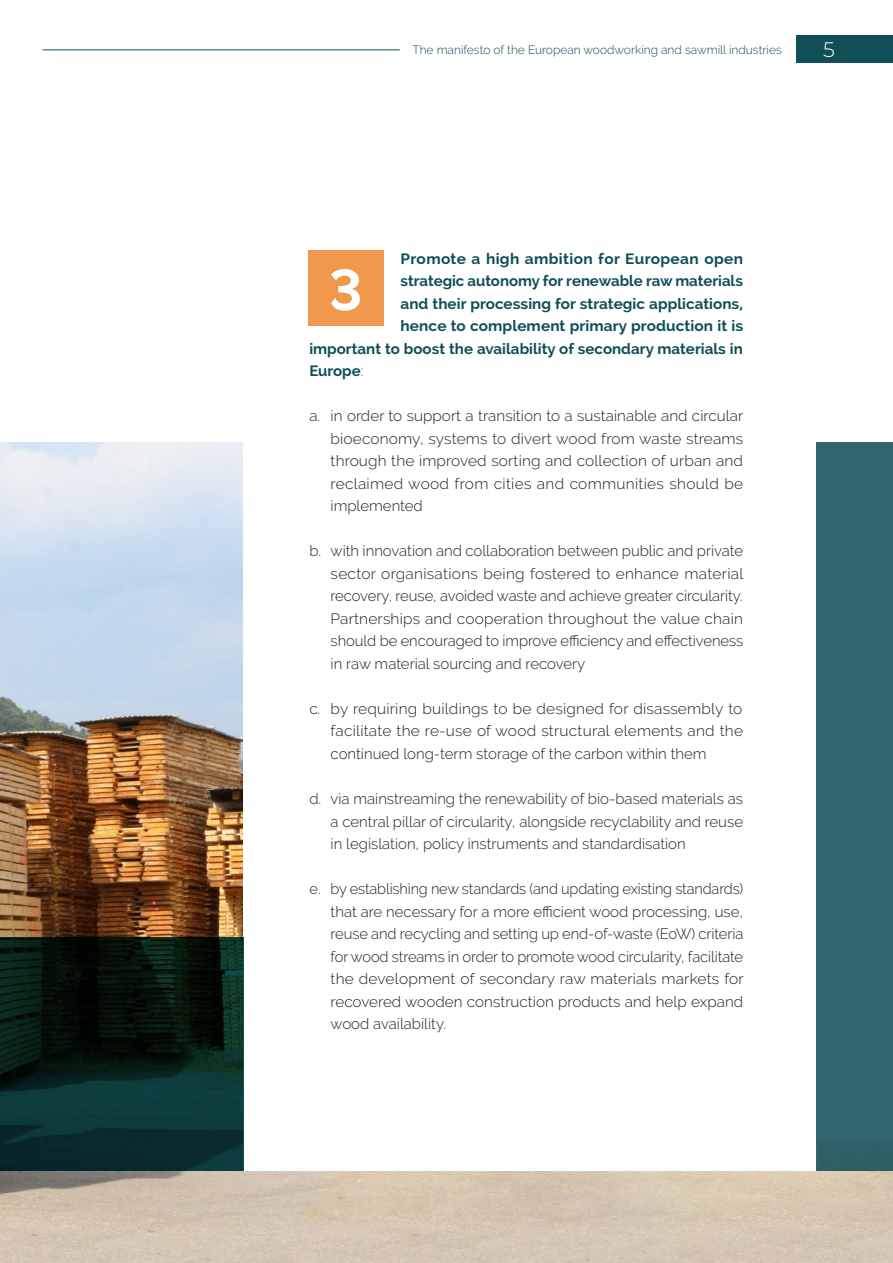
<style>
.page{position:relative;width:893px;height:1263px;background:#fff}
.page>*{position:absolute;margin:0;border:0;box-sizing:border-box;transform-origin:0 0}
.t1{font:700 57.45px "Raleway";color:#fff}
.t2{font:300 21px "Montserrat";color:#fff}
.t3{font:300 15px/22.5px "Raleway";color:#231f20;text-align:justify}
.t4{font:700 15px "Raleway";color:#114e58}
.t5{font:700 15px "Raleway";letter-spacing:.02em;color:#114e58}
.t6{font:300 12px "Raleway";color:#114e58}
.s1{font-weight:300}
</style>
<div class="page">
<img style="left:0;top:442px;width:893px;height:821px">
<div style="left:243px;top:224px;width:573px;height:947px;background:#fff"></div>
<div style="left:308px;top:250px;width:76px;height:76px;background:#f0984b"></div>
<svg style="left:0;top:938px;width:243px;height:233px;background:#08221d"></svg>
<div style="left:816px;top:442px;width:77px;height:729px;background:#32666f"></div>
<div style="left:796px;top:35px;width:97px;height:28px;background:#114e58"></div>
<hr style="left:43px;top:49px;width:357px;height:1px;background:#114e58">
<p class="t6" style="left:412px;top:43px;width:371px">The manifesto of the European woodworking and sawmill industries</p>
<h2 class="t2" style="left:823px;top:35px;width:13px">5</h2>
<p class="t5" style="left:401px;top:250px;width:344px">Promote a high ambition for European open</p>
<p class="t4" style="left:401px;top:273px;width:344px">strategic autonomy for renewable raw materials</p>
<p class="t4" style="left:401px;top:295px;width:344px">and their processing for strategic applications,</p>
<p class="t4" style="left:401px;top:318px;width:344px">hence to complement primary production it is</p>
<p class="t4" style="left:309px;top:340px;width:435px">important to boost the availability of secondary materials in</p>
<p class="t4" style="left:309px;top:363px;width:56px">Europe<span class="s1">:</span></p>
<p class="t3" style="left:331px;top:405px;width:414px;text-indent:-21px">a. in order to support a transition to a sustainable and circular bioeconomy, systems to divert wood from waste streams through the improved sorting and collection of urban and reclaimed wood from cities and communities should be implemented</p>
<p class="t3" style="left:331px;top:540px;width:414px;text-indent:-21px">b. with innovation and collaboration between public and private sector organisations being fostered to enhance material recovery, reuse, avoided waste and achieve greater circularity.<br>Partnerships and cooperation throughout the value chain should be encouraged to improve efficiency and effectiveness in raw material sourcing and recovery</p>
<p class="t3" style="left:331px;top:697px;width:414px;text-indent:-21px">c. by requiring buildings to be designed for disassembly to facilitate the re-use of wood structural elements and the continued long-term storage of the carbon within them</p>
<p class="t3" style="left:331px;top:787px;width:414px;text-indent:-21px">d. via mainstreaming the renewability of bio-based materials as a central pillar of circularity, alongside recyclability and reuse in legislation, policy instruments and standardisation</p>
<p class="t3" style="left:331px;top:877px;width:414px;text-indent:-21px">e. by establishing new standards (and updating existing standards) that are necessary for a more efficient wood processing, use, reuse and recycling and setting up end-of-waste (EoW) criteria for wood streams in order to promote wood circularity, facilitate the development of secondary raw materials markets for recovered wooden construction products and help expand wood availability.</p>
<h1 class="t1" style="left:329px;top:257px;width:35px">3</h1>
</div>
